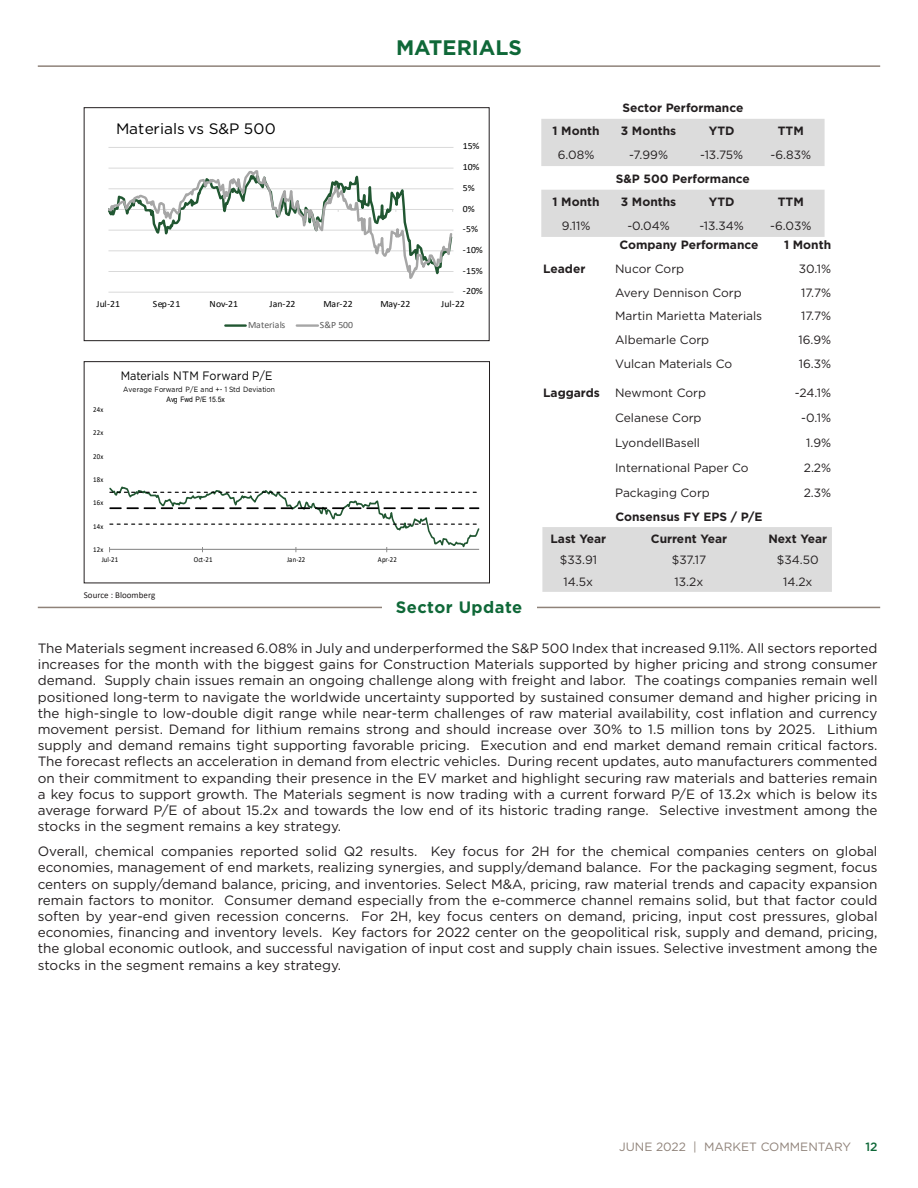
<style>
.page{position:relative;width:918px;height:1188px;background:#fff}
.page>*{position:absolute;margin:0;border:0;box-sizing:border-box;transform-origin:0 0}
.Page_Header{font:700 21px "Gotham";color:#0f6838}
.Sector_Update{font:700 16.5px "Gotham";letter-spacing:.03em;color:#0f6838}
.t1{font:15.15px "Gotham";color:#000}
.Body{font:13.5px/16.2px "Gotham";color:#231f20;text-align:justify}
.t2{font:12.15px "Gotham";letter-spacing:.015em;color:#000;scale:.9 1}
.t3{font:12px "Gotham";color:#231f20}
.t4{font:700 12px "Gotham";color:#231f20}
.t5{font:12px "Gotham";color:#8f8279}
.t6{font:9.6px "Calibri";letter-spacing:-.005em;color:#000}
.t7{font:9.6px "Calibri";letter-spacing:-.005em;color:#595959}
.t8{font:9px "Calibri";color:#231f20}
.t9{font:7.5px/10.4px "Gotham";letter-spacing:-.015em;color:#000;scale:.9 1}
.t10{font:7.5px "Calibri";letter-spacing:.03em;color:#000;scale:.9 1}
.s1{font-family:"Arial"}
.s2{font-weight:500;color:#0f6838}
</style>
<div class="page">
<svg style="left:541px;top:119px;width:284px;height:118px"></svg>
<hr style="left:38px;top:65px;width:842px;height:2px;background:#8f8279">
<hr style="left:38px;top:607px;width:842px;height:1px;background:#8f8279">
<div style="left:382px;top:600px;width:154px;height:13px;background:#fff"></div>
<hr style="left:108px;top:292px;width:345px;height:1px;background:#d9d9d9">
<svg style="left:108px;top:147px;width:346px;height:1px"></svg>
<svg style="left:108px;top:167px;width:346px;height:112px"></svg>
<hr style="left:225px;top:324px;width:21px;height:3px;background:#215732">
<hr style="left:297px;top:324px;width:21px;height:3px;background:#a6a6a6">
<div style="left:84px;top:107px;width:406px;height:234px;border:1px solid #231f20"></div>
<div style="left:542px;top:527px;width:290px;height:65px;background:#dcdcdc"></div>
<svg style="left:109px;top:486px;width:370px;height:66px"></svg>
<div style="left:84px;top:361px;width:406px;height:222px;border:1px solid #231f20"></div>
<p class="t1" style="left:116px;top:118px;width:161px">Materials vs S&amp;P 500</p>
<p class="Page_Header" style="left:396px;top:33px;width:127px">MATERIALS</p>
<p class="t6" style="left:463px;top:140px;width:18px">15%</p>
<p class="t6" style="left:463px;top:160px;width:18px">10%</p>
<p class="t6" style="left:463px;top:181px;width:13px">5%</p>
<p class="t6" style="left:463px;top:202px;width:13px">0%</p>
<p class="t6" style="left:463px;top:222px;width:17px">-5%</p>
<p class="t6" style="left:463px;top:243px;width:21px">-10%</p>
<p class="t6" style="left:463px;top:264px;width:21px">-15%</p>
<p class="t6" style="left:463px;top:284px;width:21px">-20%</p>
<p class="t6" style="left:96px;top:297px;width:25px">Jul-21</p>
<p class="t6" style="left:153px;top:297px;width:29px">Sep-21</p>
<p class="t6" style="left:210px;top:297px;width:30px">Nov-21</p>
<p class="t6" style="left:270px;top:297px;width:28px">Jan-22</p>
<p class="t6" style="left:323px;top:297px;width:31px">Mar-22</p>
<p class="t6" style="left:380px;top:297px;width:32px">May-22</p>
<p class="t6" style="left:441px;top:297px;width:25px">Jul-22</p>
<p class="t7" style="left:248px;top:318px;width:39px">Materials</p>
<p class="t7" style="left:320px;top:318px;width:35px">S&amp;P 500</p>
<p class="t2" style="left:121px;top:368px;width:170px">Materials NTM Forward P/E</p>
<p class="t10" style="left:93px;top:404px;width:13px">24x</p>
<p class="t10" style="left:93px;top:428px;width:13px">22x</p>
<p class="t10" style="left:93px;top:451px;width:13px">20x</p>
<p class="t10" style="left:93px;top:474px;width:13px">18x</p>
<p class="t10" style="left:93px;top:498px;width:13px">16x</p>
<p class="t10" style="left:93px;top:521px;width:13px">14x</p>
<p class="t10" style="left:93px;top:544px;width:13px">12x</p>
<p class="t9" style="left:166px;top:384px;width:122px;text-indent:-43px">Average Forward P/E and +- 1 Std Deviation<br><span class="s1">Avg Fwd P/E 15.5x</span></p>
<p class="t10" style="left:102px;top:554px;width:20px">Jul-21</p>
<p class="t10" style="left:194px;top:554px;width:23px">Oct-21</p>
<p class="t10" style="left:287px;top:554px;width:21px">Jan-22</p>
<p class="t10" style="left:378px;top:554px;width:23px">Apr-22</p>
<p class="t4" style="left:622px;top:100px;width:123px">Sector Performance</p>
<p class="t4" style="left:553px;top:123px;width:48px">1 Month</p>
<p class="t4" style="left:621px;top:123px;width:57px">3 Months</p>
<p class="t4" style="left:709px;top:123px;width:27px">YTD</p>
<p class="t4" style="left:778px;top:123px;width:27px">TTM</p>
<p class="t3" style="left:558px;top:147px;width:38px">6.08%</p>
<p class="t3" style="left:629px;top:147px;width:40px">-7.99%</p>
<p class="t3" style="left:700px;top:147px;width:45px">-13.75%</p>
<p class="t3" style="left:771px;top:147px;width:42px">-6.83%</p>
<p class="t4" style="left:616px;top:170px;width:136px">S&amp;P 500 Performance</p>
<p class="t4" style="left:553px;top:194px;width:48px">1 Month</p>
<p class="t4" style="left:621px;top:194px;width:57px">3 Months</p>
<p class="t4" style="left:709px;top:194px;width:27px">YTD</p>
<p class="t4" style="left:778px;top:194px;width:27px">TTM</p>
<p class="t3" style="left:562px;top:218px;width:30px">9.11%</p>
<p class="t3" style="left:627px;top:218px;width:44px">-0.04%</p>
<p class="t3" style="left:699px;top:218px;width:46px">-13.34%</p>
<p class="t3" style="left:770px;top:218px;width:43px">-6.03%</p>
<p class="t4" style="left:619px;top:237px;width:141px">Company Performance</p>
<p class="t4" style="left:784px;top:237px;width:48px">1 Month</p>
<p class="t4" style="left:543px;top:261px;width:44px">Leader</p>
<p class="t3" style="left:615px;top:261px;width:71px">Nucor Corp</p>
<p class="t3" style="left:799px;top:261px;width:34px">30.1%</p>
<p class="t3" style="left:615px;top:285px;width:128px">Avery Dennison Corp</p>
<p class="t3" style="left:801px;top:285px;width:32px">17.7%</p>
<p class="t3" style="left:615px;top:308px;width:149px">Martin Marietta Materials</p>
<p class="t3" style="left:801px;top:308px;width:32px">17.7%</p>
<p class="t3" style="left:615px;top:332px;width:96px">Albemarle Corp</p>
<p class="t3" style="left:798px;top:332px;width:34px">16.9%</p>
<p class="t3" style="left:615px;top:356px;width:119px">Vulcan Materials Co</p>
<p class="t3" style="left:799px;top:356px;width:34px">16.3%</p>
<p class="t4" style="left:543px;top:385px;width:58px">Laggards</p>
<p class="t3" style="left:615px;top:385px;width:92px">Newmont Corp</p>
<p class="t3" style="left:795px;top:385px;width:38px">-24.1%</p>
<p class="t3" style="left:615px;top:410px;width:88px">Celanese Corp</p>
<p class="t3" style="left:801px;top:410px;width:31px">-0.1%</p>
<p class="t3" style="left:615px;top:435px;width:86px">LyondellBasell</p>
<p class="t3" style="left:806px;top:435px;width:27px">1.9%</p>
<p class="t3" style="left:615px;top:460px;width:135px">International Paper Co</p>
<p class="t3" style="left:804px;top:460px;width:29px">2.2%</p>
<p class="t3" style="left:615px;top:486px;width:96px">Packaging Corp</p>
<p class="t3" style="left:804px;top:486px;width:29px">2.3%</p>
<p class="t4" style="left:615px;top:509px;width:149px">Consensus FY EPS / P/E</p>
<p class="t4" style="left:551px;top:530px;width:57px">Last Year</p>
<p class="t4" style="left:651px;top:530px;width:78px">Current Year</p>
<p class="t4" style="left:768px;top:530px;width:60px">Next Year</p>
<p class="t3" style="left:560px;top:552px;width:39px">$33.91</p>
<p class="t3" style="left:672px;top:552px;width:36px">$37.17</p>
<p class="t3" style="left:777px;top:552px;width:43px">$34.50</p>
<p class="t3" style="left:564px;top:574px;width:31px">14.5x</p>
<p class="t3" style="left:675px;top:574px;width:30px">13.2x</p>
<p class="t3" style="left:783px;top:574px;width:31px">14.2x</p>
<p class="t8" style="left:84px;top:589px;width:73px">Source : Bloomberg</p>
<p class="Sector_Update" style="left:396px;top:596px;width:128px">Sector Update</p>
<p class="Body" style="left:38px;top:640px;width:841px">The Materials segment increased 6.08% in July and underperformed the S&amp;P 500 Index that increased 9.11%. All sectors reported increases for the month with the biggest gains for Construction Materials supported by higher pricing and strong consumer demand. Supply chain issues remain an ongoing challenge along with freight and labor. The coatings companies remain well positioned long-term to navigate the worldwide uncertainty supported by sustained consumer demand and higher pricing in the high-single to low-double digit range while near-term challenges of raw material availability, cost inflation and currency movement persist. Demand for lithium remains strong and should increase over 30% to 1.5 million tons by 2025. Lithium supply and demand remains tight supporting favorable pricing. Execution and end market demand remain critical factors.<br>The forecast reflects an acceleration in demand from electric vehicles. During recent updates, auto manufacturers commented on their commitment to expanding their presence in the EV market and highlight securing raw materials and batteries remain a key focus to support growth. The Materials segment is now trading with a current forward P/E of 13.2x which is below its average forward P/E of about 15.2x and towards the low end of its historic trading range. Selective investment among the stocks in the segment remains a key strategy.</p>
<p class="Body" style="left:38px;top:843px;width:841px">Overall, chemical companies reported solid Q2 results. Key focus for 2H for the chemical companies centers on global economies, management of end markets, realizing synergies, and supply/demand balance. For the packaging segment, focus centers on supply/demand balance, pricing, and inventories. Select M&amp;A, pricing, raw material trends and capacity expansion remain factors to monitor. Consumer demand especially from the e-commerce channel remains solid, but that factor could soften by year-end given recession concerns. For 2H, key focus centers on demand, pricing, input cost pressures, global economies, financing and inventory levels. Key factors for 2022 center on the geopolitical risk, supply and demand, pricing, the global economic outlook, and successful navigation of input cost and supply chain issues. Selective investment among the stocks in the segment remains a key strategy.</p>
<p class="t5" style="left:619px;top:1139px;width:260px">JUNE 2022 | MARKET COMMENTARY <span class="s2">12</span></p>
</div>
